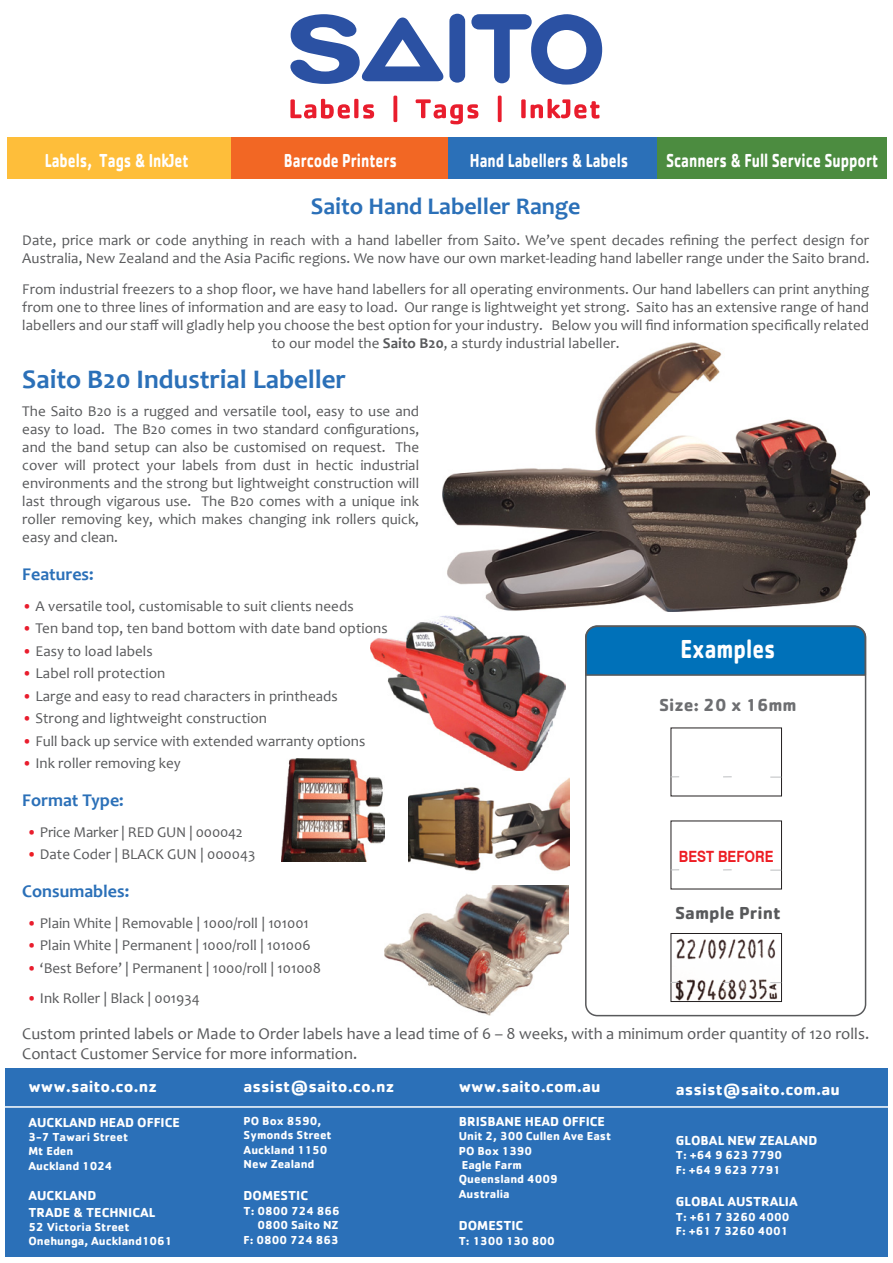
<style>
.page{position:relative;width:893px;height:1263px;background:#fff}
.page>*{position:absolute;margin:0;border:0;box-sizing:border-box;transform-origin:0 0}
.t1{font:700 27px "Candara";color:#2b70b8}
.t2{font:700 27px "Cachet Std";color:#fff;scale:.8 1}
.t3{font:700 24px "Candara";color:#2b70b8}
.t4{font:700 19.5px "Cachet Std";color:#fff;scale:.74 1}
.t5{font:700 18px "Candara";color:#2b70b8}
.t6{font:700 18px "Cachet Std";color:#6d6e71}
.t7{font:700 18px "Cachet Std";color:#58595b}
.t8{font:16.5px/19.8px "Candara";color:#58595b}
.t9{font:700 16.5px "Cachet Std";color:#fff}
.t10{font:700 15.6px "Swiss 721 BT";color:#ed1d24;scale:.87 1}
.t11{font:15px/18px "Candara";letter-spacing:.005em;color:#58595b}
.t12{font:700 13.5px/16.2px "Cachet Std";color:#fff}
.t13{font:700 12px/14.4px "Cachet Std";color:#fff}
.s1{font-weight:700}
.s2{color:#e91d2d}
.s3{color:#ed1d24}
</style>
<div class="page">
<div style="left:588px;top:628px;width:279px;height:48px;background:#0071b9"></div>
<img style="left:370px;top:615px;width:195px;height:156px">
<img style="left:443px;top:343px;width:426px;height:268px">
<img style="left:385px;top:886px;width:183px;height:130px">
<svg style="left:290px;top:14px;width:312px;height:71px"></svg>
<svg style="left:290px;top:99px;width:60px;height:20px"></svg>
<svg style="left:354px;top:99px;width:4px;height:19px"></svg>
<svg style="left:363px;top:104px;width:11px;height:15px"></svg>
<svg style="left:393px;top:96px;width:4px;height:26px"></svg>
<svg style="left:415px;top:99px;width:63px;height:25px"></svg>
<svg style="left:498px;top:96px;width:4px;height:26px"></svg>
<div style="left:521px;top:99px;width:5px;height:19px;background:#e91d2d;border-radius:2px"></div>
<svg style="left:531px;top:99px;width:69px;height:20px"></svg>
<div style="left:7px;top:138px;width:225px;height:41px;background:#febe3a"></div>
<div style="left:232px;top:138px;width:216px;height:41px;background:#f26724"></div>
<div style="left:448px;top:138px;width:210px;height:41px;background:#2b70b8"></div>
<div style="left:658px;top:138px;width:229px;height:41px;background:#4c8c40"></div>
<img style="left:281px;top:758px;width:103px;height:103px">
<img style="left:673px;top:938px;width:106px;height:62px">
<img style="left:408px;top:778px;width:161px;height:93px">
<div style="left:671px;top:933px;width:111px;height:69px;border:1px solid #231f20"></div>
<div style="left:585px;top:625px;width:281px;height:391px;border:2px solid #58595b;border-radius:11px"></div>
<div style="left:5px;top:1068px;width:882px;height:189px;background:#2b70b8"></div>
<hr style="left:0;top:1106px;width:893px;height:2px;background:#fff">
<h3 class="t4" style="left:45px;top:147px;width:196px">Labels, Tags &amp; InkJet</h3>
<h3 class="t4" style="left:284px;top:147px;width:154px">Barcode Printers</h3>
<h3 class="t4" style="left:470px;top:147px;width:216px">Hand Labellers &amp; Labels</h3>
<h3 class="t4" style="left:666px;top:147px;width:288px">Scanners &amp; Full Service Support</h3>
<h2 class="t3" style="left:311px;top:191px;width:271px">Saito Hand Labeller Range</h2>
<p class="t11" style="left:22px;top:231px;width:849px">Date, price mark or code anything in reach with a hand labeller from Saito. We’ve spent decades refining the perfect design for<br>Australia, New Zealand and the Asia Pacific regions. We now have our own market-leading hand labeller range under the Saito brand.</p>
<p class="t11" style="left:22px;top:280px;width:848px;text-align:center">From industrial freezers to a shop floor, we have hand labellers for all operating environments. Our hand labellers can print anything from one to three lines of information and are easy to load. Our range is lightweight yet strong. Saito has an extensive range of hand labellers and our staff will gladly help you choose the best option for your industry. Below you will find information specifically related to our model the <span class="s1">Saito B20</span>, a sturdy industrial labeller.</p>
<h1 class="t1" style="left:22px;top:362px;width:325px">Saito B20 Industrial Labeller</h1>
<p class="t11" style="left:22px;top:402px;width:398px;text-align:justify">The Saito B20 is a rugged and versatile tool, easy to use and easy to load. The B20 comes in two standard configurations, and the band setup can also be customised on request. The cover will protect your labels from dust in hectic industrial environments and the strong but lightweight construction will last through vigarous use. The B20 comes with a unique ink roller removing key, which makes changing ink rollers quick, easy and clean.</p>
<p class="t5" style="left:22px;top:563px;width:73px">Features:</p>
<p class="t11" style="left:22px;top:597px;width:333px"><span class="s2">•</span> A versatile tool, customisable to suit clients needs</p>
<p class="t11" style="left:22px;top:619px;width:367px"><span class="s2">•</span> Ten band top, ten band bottom with date band options</p>
<p class="t11" style="left:22px;top:642px;width:132px"><span class="s2">•</span> Easy to load labels</p>
<p class="t11" style="left:22px;top:664px;width:144px"><span class="s2">•</span> Label roll protection</p>
<p class="t11" style="left:22px;top:687px;width:317px"><span class="s2">•</span> Large and easy to read characters in printheads</p>
<p class="t11" style="left:22px;top:709px;width:246px"><span class="s2">•</span> Strong and lightweight construction</p>
<p class="t11" style="left:22px;top:732px;width:345px"><span class="s2">•</span> Full back up service with extended warranty options</p>
<p class="t11" style="left:22px;top:754px;width:160px"><span class="s2">•</span> Ink roller removing key</p>
<p class="t5" style="left:22px;top:789px;width:103px">Format Type:</p>
<p class="t11" style="left:27px;top:823px;width:218px"><span class="s2">•</span> Price Marker | RED GUN | 000042</p>
<p class="t11" style="left:27px;top:845px;width:230px"><span class="s3">•</span> Date Coder | BLACK GUN | 000043</p>
<p class="t5" style="left:22px;top:880px;width:108px">Consumables:</p>
<p class="t11" style="left:27px;top:913px;width:283px"><span class="s2">•</span> Plain White | Removable | 1000/roll | 101001</p>
<p class="t11" style="left:27px;top:936px;width:285px"><span class="s2">•</span> Plain White | Permanent | 1000/roll | 101006</p>
<p class="t11" style="left:27px;top:958px;width:296px"><span class="s2">•</span> ‘Best Before’ | Permanent | 1000/roll | 101008</p>
<p class="t11" style="left:27px;top:989px;width:174px"><span class="s2">•</span> Ink Roller | Black | 001934</p>
<p class="t8" style="left:22px;top:1024px;width:848px">Custom printed labels or Made to Order labels have a lead time of 6 – 8 weeks, with a minimum order quantity of 120 rolls.<br>Contact Customer Service for more information.</p>
<h1 class="t2" style="left:680px;top:632px;width:120px">Examples</h1>
<p class="t6" style="left:659px;top:693px;width:139px">Size: 20 x 16mm</p>
<p class="t10" style="left:679px;top:847px;width:110px">BEST BEFORE</p>
<p class="t7" style="left:675px;top:902px;width:107px">Sample Print</p>
<p class="t9" style="left:28px;top:1076px;width:130px">www.saito.co.nz</p>
<p class="t12" style="left:28px;top:1113px;width:153px">AUCKLAND HEAD OFFICE</p>
<p class="t13" style="left:28px;top:1129px;width:101px">3-7 Tawari Street<br>Mt Eden<br>Auckland 1024</p>
<p class="t12" style="left:28px;top:1187px;width:128px">AUCKLAND<br>TRADE &amp; TECHNICAL</p>
<p class="t13" style="left:28px;top:1219px;width:145px">52 Victoria Street<br>Onehunga, Auckland1061</p>
<p class="t9" style="left:244px;top:1076px;width:152px">assist@saito.co.nz</p>
<p class="t13" style="left:244px;top:1113px;width:90px">PO Box 8590,<br>Symonds Street<br>Auckland 1150<br>New Zealand</p>
<p class="t12" style="left:244px;top:1187px;width:66px">DOMESTIC</p>
<p class="t13" style="left:244px;top:1203px;width:98px;text-align:right">T: 0800 724 866<br>0800 Saito NZ<br>F: 0800 724 863</p>
<p class="t9" style="left:459px;top:1075px;width:143px">www.saito.com.au</p>
<p class="t12" style="left:459px;top:1112px;width:148px">BRISBANE HEAD OFFICE</p>
<p class="t13" style="left:459px;top:1128px;width:154px">Unit 2, 300 Cullen Ave East<br>PO Box 1390<br>Eagle Farm<br>Queensland 4009<br>Australia</p>
<p class="t12" style="left:459px;top:1217px;width:66px">DOMESTIC</p>
<p class="t13" style="left:459px;top:1233px;width:97px">T: 1300 130 800</p>
<p class="t9" style="left:676px;top:1078px;width:165px">assist@saito.com.au</p>
<p class="t12" style="left:676px;top:1132px;width:143px">GLOBAL NEW ZEALAND</p>
<p class="t13" style="left:676px;top:1148px;width:108px">T: +64 9 623 7790<br>F: +64 9 623 7791</p>
<p class="t12" style="left:676px;top:1193px;width:123px">GLOBAL AUSTRALIA</p>
<p class="t13" style="left:676px;top:1209px;width:115px">T: +61 7 3260 4000<br>F: +61 7 3260 4001</p>
</div>
